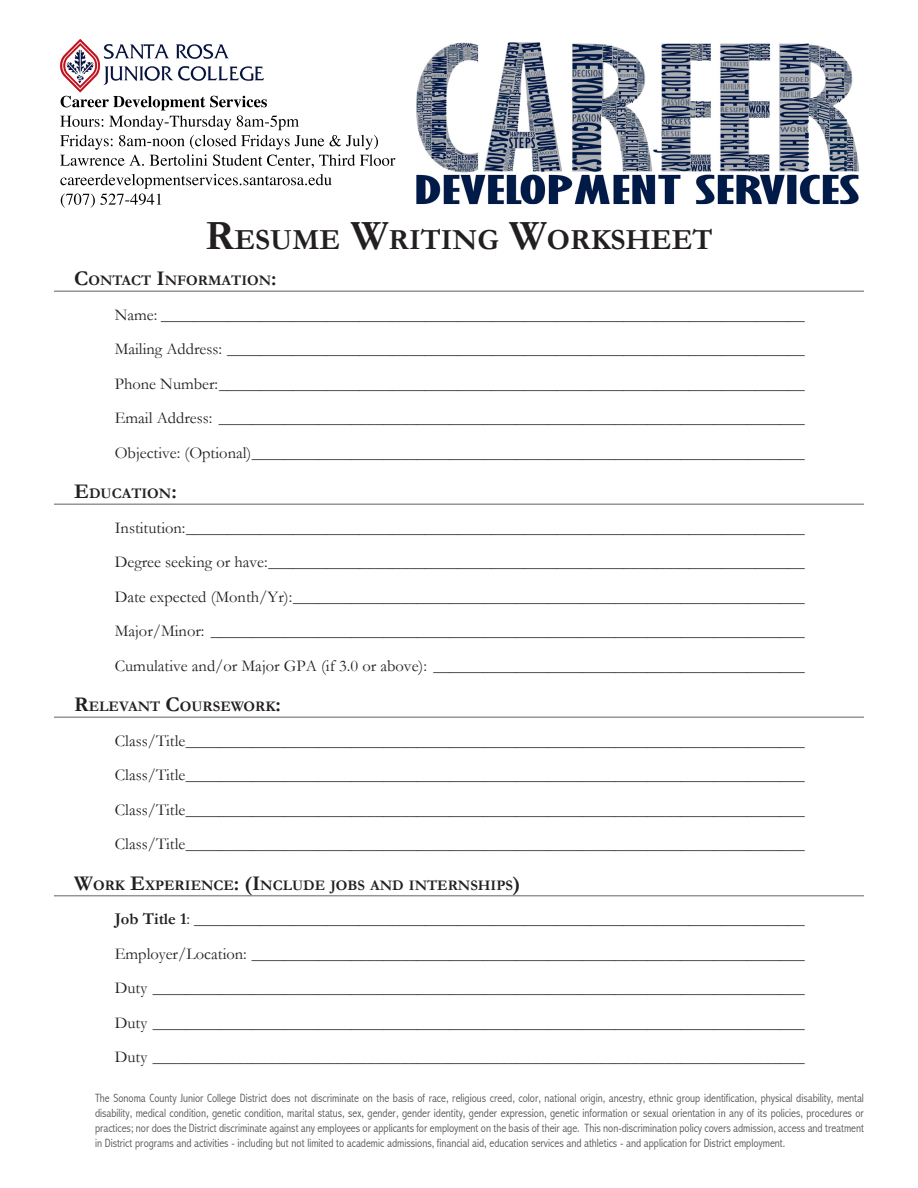
<style>
.page{position:relative;width:918px;height:1188px;background:#fff}
.page>*{position:absolute;margin:0;border:0;box-sizing:border-box;transform-origin:0 0}
.t1{font:700 29.4px "Garamond";color:#231f20}
.Body_text{font:16.5px "Garamond";color:#231f20}
.t2{font:700 14.7px "Garamond";color:#231f20}
.Body_text-2{font:300 condensed 12px/15px "Abadi";color:#57585a;text-align:justify}
.s1{font-size:42px}
.s2{font-size:21px}
.s3{font-weight:700}
</style>
<div class="page">
<img style="left:60px;top:38px;width:800px;height:170px">
<hr style="left:54px;top:290px;width:810px;height:2px;background:#939598">
<hr style="left:54px;top:503px;width:810px;height:2px;background:#939598">
<hr style="left:54px;top:716px;width:810px;height:2px;background:#939598">
<hr style="left:54px;top:895px;width:810px;height:1px;background:#939598">
<p class="t1" style="left:205px;top:223px;width:509px"><span class="s1">R</span>ESUME <span class="s1">W</span>RITING <span class="s1">W</span>ORKSHEET</p>
<p class="t2" style="left:74px;top:272px;width:204px"><span class="s2">C</span>ONTACT <span class="s2">I</span>NFORMATION<span class="s2">:</span></p>
<p class="Body_text" style="left:115px;top:305px;width:692px">Name: ______________________________________________________________________________</p>
<p class="Body_text" style="left:115px;top:339px;width:692px">Mailing Address: ______________________________________________________________________</p>
<p class="Body_text" style="left:115px;top:374px;width:692px">Phone Number:_______________________________________________________________________</p>
<p class="Body_text" style="left:115px;top:408px;width:691px">Email Address: _______________________________________________________________________</p>
<p class="Body_text" style="left:115px;top:443px;width:691px">Objective: (Optional)___________________________________________________________________</p>
<p class="t2" style="left:74px;top:485px;width:104px"><span class="s2">E</span>DUCATION<span class="s2">:</span></p>
<p class="Body_text" style="left:115px;top:518px;width:692px">Institution:___________________________________________________________________________</p>
<p class="Body_text" style="left:115px;top:552px;width:692px">Degree seeking or have:_________________________________________________________________</p>
<p class="Body_text" style="left:115px;top:587px;width:691px">Date expected (Month/Yr):______________________________________________________________</p>
<p class="Body_text" style="left:115px;top:621px;width:691px">Major/Minor: ________________________________________________________________________</p>
<p class="Body_text" style="left:115px;top:656px;width:691px">Cumulative and/or Major GPA (if 3.0 or above): _____________________________________________</p>
<p class="t2" style="left:74px;top:698px;width:208px"><span class="s2">R</span>ELEVANT <span class="s2">C</span>OURSEWORK<span class="s2">:</span></p>
<p class="Body_text" style="left:115px;top:731px;width:691px">Class/Title___________________________________________________________________________</p>
<p class="Body_text" style="left:115px;top:765px;width:691px">Class/Title___________________________________________________________________________</p>
<p class="Body_text" style="left:115px;top:800px;width:691px">Class/Title___________________________________________________________________________</p>
<p class="Body_text" style="left:115px;top:834px;width:691px">Class/Title___________________________________________________________________________</p>
<p class="t2" style="left:74px;top:876px;width:448px"><span class="s2">W</span>ORK <span class="s2">E</span>XPERIENCE<span class="s2">: (I</span>NCLUDE JOBS AND INTERNSHIPS<span class="s2">)</span></p>
<p class="Body_text" style="left:115px;top:909px;width:692px"><span class="s3">Job Title 1</span>: __________________________________________________________________________</p>
<p class="Body_text" style="left:115px;top:944px;width:691px">Employer/Location: ___________________________________________________________________</p>
<p class="Body_text" style="left:115px;top:978px;width:691px">Duty _______________________________________________________________________________</p>
<p class="Body_text" style="left:115px;top:1013px;width:691px">Duty _______________________________________________________________________________</p>
<p class="Body_text" style="left:115px;top:1047px;width:691px">Duty _______________________________________________________________________________</p>
<p class="Body_text-2" style="left:95px;top:1091px;width:770px">The Sonoma County Junior College District does not discriminate on the basis of race, religious creed, color, national origin, ancestry, ethnic group identification, physical disability, mental disability, medical condition, genetic condition, marital status, sex, gender, gender identity, gender expression, genetic information or sexual orientation in any of its policies, procedures or practices; nor does the District discriminate against any employees or applicants for employment on the basis of their age. This non-discrimination policy covers admission, access and treatment in District programs and activities - including but not limited to academic admissions, financial aid, education services and athletics - and application for District employment.</p>
</div>
